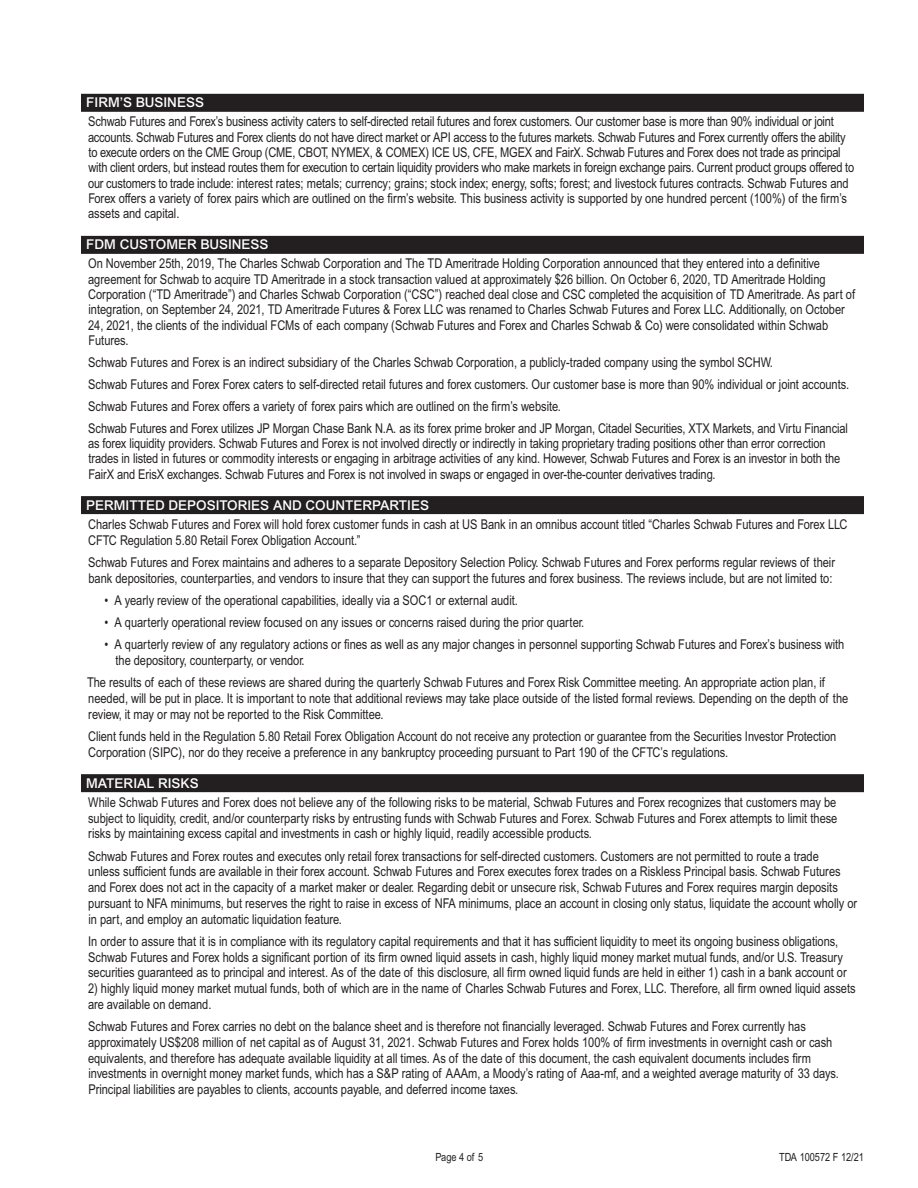
<style>
.page{position:relative;width:918px;height:1188px;background:#fff}
.page>*{position:absolute;margin:0;border:0;box-sizing:border-box;transform-origin:0 0}
.t1{font:13.5px/15.8px "Arial Narrow MT Std";color:#231f20}
.t2{font:500 13.5px "Arial MT Std";color:#fff}
.t3{font:11.25px "Arial Narrow MT Std";color:#231f20}
</style>
<div class="page">
<div style="left:81px;top:94px;width:783px;height:18px;background:#231f20"></div>
<div style="left:81px;top:236px;width:783px;height:18px;background:#231f20"></div>
<div style="left:81px;top:496px;width:783px;height:18px;background:#231f20"></div>
<div style="left:81px;top:774px;width:783px;height:18px;background:#231f20"></div>
<p class="t2" style="left:86px;top:95px;width:119px">FIRM’S BUSINESS</p>
<p class="t1" style="left:88px;top:114px;width:768px">Schwab Futures and Forex’s business activity caters to self-directed retail futures and forex customers. Our customer base is more than 90% individual or joint accounts. Schwab Futures and Forex clients do not have direct market or API access to the futures markets. Schwab Futures and Forex currently offers the ability to execute orders on the CME Group (CME, CBOT, NYMEX, &amp; COMEX) ICE US, CFE, MGEX and FairX. Schwab Futures and Forex does not trade as principal with client orders, but instead routes them for execution to certain liquidity providers who make markets in foreign exchange pairs. Current product groups offered to our customers to trade include: interest rates; metals; currency; grains; stock index; energy, softs; forest; and livestock futures contracts. Schwab Futures and Forex offers a variety of forex pairs which are outlined on the firm’s website. This business activity is supported by one hundred percent (100%) of the firm’s assets and capital.</p>
<p class="t2" style="left:86px;top:237px;width:184px">FDM CUSTOMER BUSINESS</p>
<p class="t1" style="left:88px;top:256px;width:769px">On November 25th, 2019, The Charles Schwab Corporation and The TD Ameritrade Holding Corporation announced that they entered into a definitive agreement for Schwab to acquire TD Ameritrade in a stock transaction valued at approximately $26 billion. On October 6, 2020, TD Ameritrade Holding Corporation (“TD Ameritrade”) and Charles Schwab Corporation (“CSC”) reached deal close and CSC completed the acquisition of TD Ameritrade. As part of integration, on September 24, 2021, TD Ameritrade Futures &amp; Forex LLC was renamed to Charles Schwab Futures and Forex LLC. Additionally, on October 24, 2021, the clients of the individual FCMs of each company (Schwab Futures and Forex and Charles Schwab &amp; Co) were consolidated within Schwab Futures.</p>
<p class="t1" style="left:88px;top:351px;width:763px;line-height:21.9px">Schwab Futures and Forex is an indirect subsidiary of the Charles Schwab Corporation, a publicly-traded company using the symbol SCHW.<br>Schwab Futures and Forex Forex caters to self-directed retail futures and forex customers. Our customer base is more than 90% individual or joint accounts.<br>Schwab Futures and Forex offers a variety of forex pairs which are outlined on the firm’s website.<br>Schwab Futures and Forex utilizes JP Morgan Chase Bank N.A. as its forex prime broker and JP Morgan, Citadel Securities, XTX Markets, and Virtu Financial</p>
<p class="t1" style="left:88px;top:435px;width:754px">as forex liquidity providers. Schwab Futures and Forex is not involved directly or indirectly in taking proprietary trading positions other than error correction trades in listed in futures or commodity interests or engaging in arbitrage activities of any kind. However, Schwab Futures and Forex is an investor in both the<br>FairX and ErisX exchanges. Schwab Futures and Forex is not involved in swaps or engaged in over-the-counter derivatives trading.</p>
<p class="t2" style="left:86px;top:497px;width:344px">PERMITTED DEPOSITORIES AND COUNTERPARTIES</p>
<p class="t1" style="left:88px;top:516px;width:761px">Charles Schwab Futures and Forex will hold forex customer funds in cash at US Bank in an omnibus account titled “Charles Schwab Futures and Forex LLC<br>CFTC Regulation 5.80 Retail Forex Obligation Account.”</p>
<p class="t1" style="left:88px;top:554px;width:748px">Schwab Futures and Forex maintains and adheres to a separate Depository Selection Policy. Schwab Futures and Forex performs regular reviews of their bank depositories, counterparties, and vendors to insure that they can support the futures and forex business. The reviews include, but are not limited to:</p>
<p class="t1" style="left:104px;top:592px;width:415px">• A yearly review of the operational capabilities, ideally via a SOC1 or external audit.</p>
<p class="t1" style="left:104px;top:614px;width:481px">• A quarterly operational review focused on any issues or concerns raised during the prior quarter.</p>
<p class="t1" style="left:115px;top:637px;width:730px;text-indent:-11px">• A quarterly review of any regulatory actions or fines as well as any major changes in personnel supporting Schwab Futures and Forex’s business with the depository, counterparty, or vendor.</p>
<p class="t1" style="left:87px;top:675px;width:763px">The results of each of these reviews are shared during the quarterly Schwab Futures and Forex Risk Committee meeting. An appropriate action plan, if needed, will be put in place. It is important to note that additional reviews may take place outside of the listed formal reviews. Depending on the depth of the review, it may or may not be reported to the Risk Committee.</p>
<p class="t1" style="left:88px;top:728px;width:750px">Client funds held in the Regulation 5.80 Retail Forex Obligation Account do not receive any protection or guarantee from the Securities Investor Protection<br>Corporation (SIPC), nor do they receive a preference in any bankruptcy proceeding pursuant to Part 190 of the CFTC’s regulations.</p>
<p class="t2" style="left:86px;top:775px;width:114px">MATERIAL RISKS</p>
<p class="t1" style="left:88px;top:794px;width:751px;text-align:justify">While Schwab Futures and Forex does not believe any of the following risks to be material, Schwab Futures and Forex recognizes that customers may be subject to liquidity, credit, and/or counterparty risks by entrusting funds with Schwab Futures and Forex. Schwab Futures and Forex attempts to limit these risks by maintaining excess capital and investments in cash or highly liquid, readily accessible products.</p>
<p class="t1" style="left:88px;top:848px;width:771px">Schwab Futures and Forex routes and executes only retail forex transactions for self-directed customers. Customers are not permitted to route a trade<br>unless sufficient funds are available in their forex account. Schwab Futures and Forex executes forex trades on a Riskless Principal basis. Schwab Futures and Forex does not act in the capacity of a market maker or dealer. Regarding debit or unsecure risk, Schwab Futures and Forex requires margin deposits pursuant to NFA minimums, but reserves the right to raise in excess of NFA minimums, place an account in closing only status, liquidate the account wholly or in part, and employ an automatic liquidation feature.</p>
<p class="t1" style="left:88px;top:933px;width:760px">In order to assure that it is in compliance with its regulatory capital requirements and that it has sufficient liquidity to meet its ongoing business obligations,<br>Schwab Futures and Forex holds a significant portion of its firm owned liquid assets in cash, highly liquid money market mutual funds, and/or U.S. Treasury securities guaranteed as to principal and interest. As of the date of this disclosure, all firm owned liquid funds are held in either 1) cash in a bank account or</p>
<p class="t1" style="left:88px;top:981px;width:769px">2) highly liquid money market mutual funds, both of which are in the name of Charles Schwab Futures and Forex, LLC. Therefore, all firm owned liquid assets are available on demand.</p>
<p class="t1" style="left:88px;top:1019px;width:752px">Schwab Futures and Forex carries no debt on the balance sheet and is therefore not financially leveraged. Schwab Futures and Forex currently has approximately US$208 million of net capital as of August 31, 2021. Schwab Futures and Forex holds 100% of firm investments in overnight cash or cash equivalents, and therefore has adequate available liquidity at all times. As of the date of this document, the cash equivalent documents includes firm investments in overnight money market funds, which has a S&amp;P rating of AAAm, a Moody’s rating of Aaa-mf, and a weighted average maturity of 33 days.<br>Principal liabilities are payables to clients, accounts payable, and deferred income taxes.</p>
<p class="t3" style="left:435px;top:1150px;width:49px">Page 4 of 5</p>
<p class="t3" style="left:779px;top:1150px;width:86px">TDA 100572 F 12/21</p>
</div>
